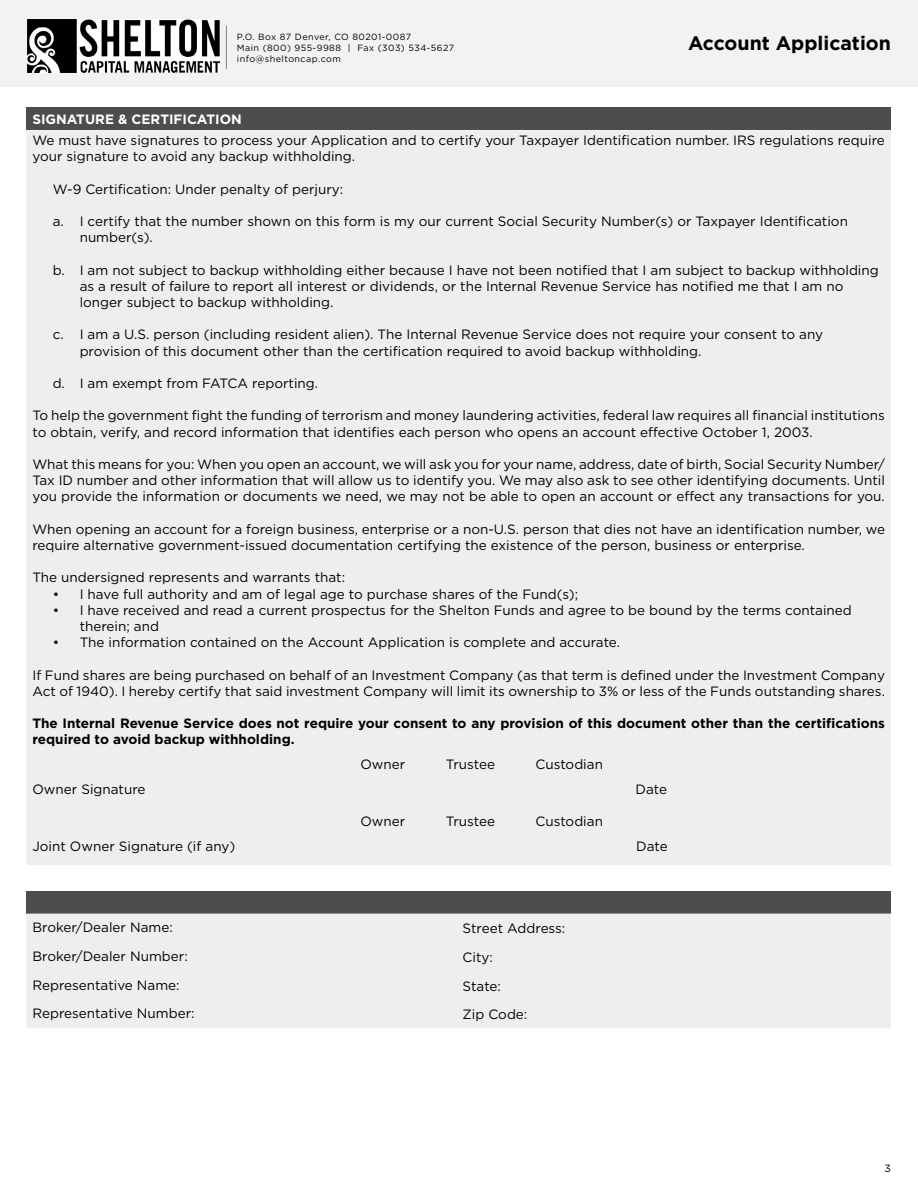
<style>
.page{position:relative;width:918px;height:1188px;background:#fff}
.page>*{position:absolute;margin:0;border:0;box-sizing:border-box;transform-origin:0 0}
.t1{font:700 19.5px "Gotham";color:#000}
.t2{font:13.5px/16.2px "Gotham";color:#000}
.t3{font:700 13.5px/16.2px "Gotham";color:#000}
.t4{font:700 13.5px "Gotham";color:#fff}
.t5{font:10.5px "Gotham";color:#000}
.t6{font:9px/10.8px "Gotham";letter-spacing:.05em;color:#000}
</style>
<div class="page">
<div style="left:0;top:0;width:918px;height:87px;background:#f2f2f2"></div>
<img style="left:27px;top:19px;width:192px;height:53px">
<hr style="left:226px;top:26px;width:1px;height:43px;background:#808080">
<div style="left:26px;top:108px;width:865px;height:22px;background:#4d4d4f"></div>
<div style="left:26px;top:130px;width:865px;height:735px;background:#edeeee"></div>
<div style="left:26px;top:891px;width:865px;height:23px;background:#4d4d4f"></div>
<div style="left:26px;top:914px;width:865px;height:114px;background:#edeeee"></div>
<p class="t6" style="left:237px;top:31px;width:219px">P.O. Box 87 Denver, CO 80201-0087<br>Main (800) 955-9988 | Fax (303) 534-5627 info@sheltoncap.com</p>
<h1 class="t1" style="left:688px;top:30px;width:204px">Account Application</h1>
<p class="t4" style="left:32px;top:111px;width:211px">SIGNATURE &amp; CERTIFICATION</p>
<p class="t2" style="left:32px;top:132px;width:854px">We must have signatures to process your Application and to certify your Taxpayer Identification number. IRS regulations require your signature to avoid any backup withholding.</p>
<p class="t2" style="left:53px;top:180px;width:292px">W-9 Certification: Under penalty of perjury:</p>
<p class="t2" style="left:80px;top:213px;width:770px;text-indent:-27px">a. I certify that the number shown on this form is my our current Social Security Number(s) or Taxpayer Identification number(s).</p>
<p class="t2" style="left:80px;top:261px;width:801px;text-indent:-27px">b. I am not subject to backup withholding either because I have not been notified that I am subject to backup withholding as a result of failure to report all interest or dividends, or the Internal Revenue Service has notified me that I am no longer subject to backup withholding.</p>
<p class="t2" style="left:80px;top:326px;width:745px;text-indent:-27px">c. I am a U.S. person (including resident alien). The Internal Revenue Service does not require your consent to any provision of this document other than the certification required to avoid backup withholding.</p>
<p class="t2" style="left:53px;top:375px;width:267px">d. I am exempt from FATCA reporting.</p>
<p class="t2" style="left:32px;top:407px;width:854px">To help the government fight the funding of terrorism and money laundering activities, federal law requires all financial institutions to obtain, verify, and record information that identifies each person who opens an account effective October 1, 2003.</p>
<p class="t2" style="left:32px;top:456px;width:854px;text-align:justify">What this means for you: When you open an account, we will ask you for your name, address, date of birth, Social Security Number/ Tax ID number and other information that will allow us to identify you. We may also ask to see other identifying documents. Until you provide the information or documents we need, we may not be able to open an account or effect any transactions for you.</p>
<p class="t2" style="left:32px;top:521px;width:854px">When opening an account for a foreign business, enterprise or a non-U.S. person that dies not have an identification number, we require alternative government-issued documentation certifying the existence of the person, business or enterprise.</p>
<p class="t2" style="left:32px;top:569px;width:314px">The undersigned represents and warrants that:</p>
<p class="t2" style="left:53px;top:585px;width:527px">• I have full authority and am of legal age to purchase shares of the Fund(s);</p>
<p class="t2" style="left:80px;top:602px;width:774px;text-indent:-27px">• I have received and read a current prospectus for the Shelton Funds and agree to be bound by the terms contained therein; and</p>
<p class="t2" style="left:53px;top:634px;width:569px">• The information contained on the Account Application is complete and accurate.</p>
<p class="t2" style="left:32px;top:666px;width:854px">If Fund shares are being purchased on behalf of an Investment Company (as that term is defined under the Investment Company<br>Act of 1940). I hereby certify that said investment Company will limit its ownership to 3% or less of the Funds outstanding shares.</p>
<p class="t3" style="left:32px;top:715px;width:854px">The Internal Revenue Service does not require your consent to any provision of this document other than the certifications required to avoid backup withholding.</p>
<p class="t2" style="left:360px;top:756px;width:46px">Owner</p>
<p class="t2" style="left:446px;top:756px;width:51px">Trustee</p>
<p class="t2" style="left:535px;top:756px;width:69px">Custodian</p>
<p class="t2" style="left:32px;top:781px;width:115px">Owner Signature</p>
<p class="t2" style="left:636px;top:781px;width:33px">Date</p>
<p class="t2" style="left:360px;top:813px;width:46px">Owner</p>
<p class="t2" style="left:446px;top:813px;width:51px">Trustee</p>
<p class="t2" style="left:535px;top:813px;width:69px">Custodian</p>
<p class="t2" style="left:32px;top:838px;width:204px">Joint Owner Signature (if any)</p>
<p class="t2" style="left:636px;top:838px;width:33px">Date</p>
<p class="t2" style="left:32px;top:919px;width:142px">Broker/Dealer Name:</p>
<p class="t2" style="left:463px;top:920px;width:104px">Street Address:</p>
<p class="t2" style="left:32px;top:948px;width:157px">Broker/Dealer Number:</p>
<p class="t2" style="left:463px;top:949px;width:32px">City:</p>
<p class="t2" style="left:32px;top:976px;width:149px">Representative Name:</p>
<p class="t2" style="left:463px;top:978px;width:40px">State:</p>
<p class="t2" style="left:32px;top:1005px;width:164px">Representative Number:</p>
<p class="t2" style="left:463px;top:1006px;width:66px">Zip Code:</p>
<p class="t5" style="left:885px;top:1161px;width:8px">3</p>
</div>
